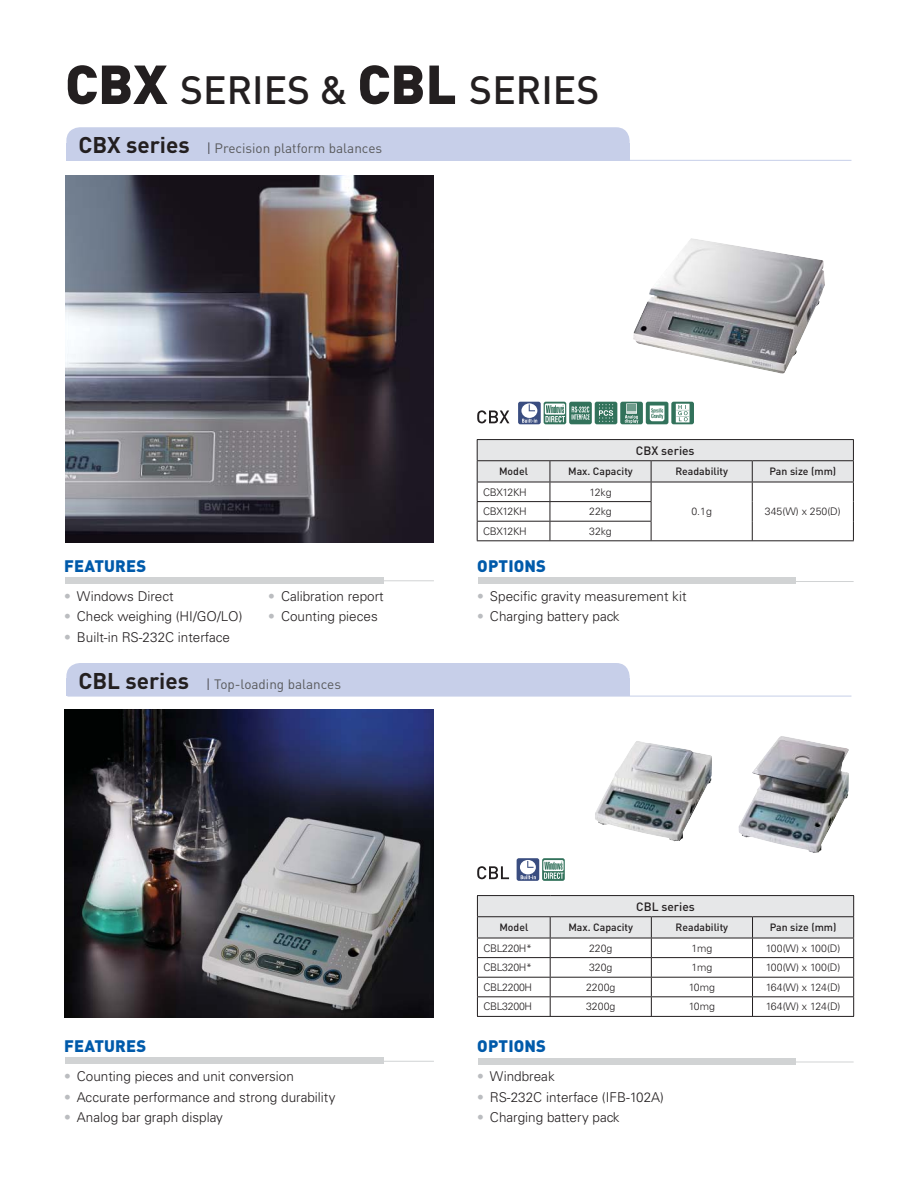
<style>
.page{position:relative;width:918px;height:1188px;background:#fff}
.page>*{position:absolute;margin:0;border:0;box-sizing:border-box;transform-origin:0 0}
.t1{font:500 39px "DIN Pro";color:#231f20}
.t2{font:900 16.5px "DIN Pro";letter-spacing:.01em;color:#005aaa}
.t3{font:300 13.5px "Univers LT Std";color:#231f20}
.t4{font:13.5px "DIN Pro";color:#58595b}
.t5{font:500 12px "DIN Pro";color:#231f20}
.t6{font:300 10.5px "Univers LT Std";letter-spacing:-.03em;color:#231f20}
.t7{font:500 10.5px "DIN Pro";color:#231f20}
.s1{font-weight:900;font-size:54px}
.s2{font-weight:700;font-size:22.5px;color:#231f20}
.s3{font-weight:300;color:#231f20}
.s4{color:#bbbdc0}
</style>
<div class="page">
<div style="left:66px;top:127px;width:564px;height:29px;background:#c7cfe9;border-radius:13px"></div>
<div style="left:66px;top:663px;width:564px;height:28px;background:#c7cfe9;border-radius:13px"></div>
<div style="left:66px;top:143px;width:564px;height:17px;background:#c7cfe9"></div>
<div style="left:66px;top:678px;width:564px;height:18px;background:#c7cfe9"></div>
<hr style="left:67px;top:160px;width:784px;height:1px;background:#c7cfe9">
<hr style="left:67px;top:696px;width:784px;height:1px;background:#c7cfe9">
<hr style="left:66px;top:580px;width:368px;height:1px;background:#d1d3d4">
<hr style="left:66px;top:1061px;width:368px;height:1px;background:#d1d3d4">
<div style="left:65px;top:577px;width:319px;height:6px;background:#d1d3d4"></div>
<div style="left:65px;top:1057px;width:319px;height:7px;background:#d1d3d4"></div>
<hr style="left:483px;top:581px;width:371px;height:1px;background:#d1d3d4">
<hr style="left:483px;top:1062px;width:371px;height:1px;background:#d1d3d4">
<div style="left:478px;top:578px;width:318px;height:6px;background:#d1d3d4"></div>
<div style="left:478px;top:1058px;width:318px;height:7px;background:#d1d3d4"></div>
<hr style="left:477px;top:439px;width:73px;height:1px;background:#231f20">
<hr style="left:550px;top:439px;width:304px;height:1px;background:#231f20">
<svg style="left:477px;top:440px;width:377px;height:100px"></svg>
<hr style="left:477px;top:540px;width:377px;height:1px;background:#231f20">
<img style="left:64px;top:710px;width:370px;height:307px">
<img style="left:633px;top:238px;width:192px;height:136px">
<svg style="left:517px;top:858px;width:48px;height:23px"></svg>
<img style="left:65px;top:175px;width:369px;height:367px">
<svg style="left:519px;top:401px;width:174px;height:24px"></svg>
<svg style="left:518px;top:402px;width:176px;height:22px"></svg>
<img style="left:595px;top:741px;width:117px;height:101px">
<img style="left:738px;top:736px;width:111px;height:117px">
<svg style="left:477px;top:410px;width:32px;height:13px"></svg>
<svg style="left:477px;top:866px;width:32px;height:13px"></svg>
<hr style="left:477px;top:895px;width:73px;height:1px;background:#231f20">
<hr style="left:550px;top:895px;width:304px;height:1px;background:#231f20">
<svg style="left:477px;top:896px;width:377px;height:120px"></svg>
<hr style="left:477px;top:1016px;width:377px;height:1px;background:#231f20">
<h1 class="t1" style="left:65px;top:76px;width:536px"><span class="s1">CBX</span> SERIES &amp; <span class="s1">CBL</span> SERIES</h1>
<p class="t4" style="left:79px;top:143px;width:305px"><span class="s2">CBX series</span> <span class="s3">|</span> Precision platform balances</p>
<p class="t2" style="left:64px;top:560px;width:83px">FEATURES</p>
<p class="t3" style="left:64px;top:589px;width:111px"><span class="s4">•</span> Windows Direct</p>
<p class="t3" style="left:64px;top:610px;width:180px"><span class="s4">•</span> Check weighing (HI/GO/LO)</p>
<p class="t3" style="left:64px;top:630px;width:168px"><span class="s4">•</span> Built-in RS-232C interface</p>
<p class="t3" style="left:268px;top:589px;width:117px"><span class="s4">•</span> Calibration report</p>
<p class="t3" style="left:268px;top:610px;width:111px"><span class="s4">•</span> Counting pieces</p>
<p class="t4" style="left:79px;top:679px;width:264px"><span class="s2">CBL series</span> <span class="s3">|</span> Top-loading balances</p>
<p class="t2" style="left:64px;top:1040px;width:83px">FEATURES</p>
<p class="t3" style="left:64px;top:1070px;width:231px"><span class="s4">•</span> Counting pieces and unit conversion</p>
<p class="t3" style="left:64px;top:1090px;width:273px"><span class="s4">•</span> Accurate performance and strong durability</p>
<p class="t3" style="left:64px;top:1111px;width:160px"><span class="s4">•</span> Analog bar graph display</p>
<p class="t5" style="left:636px;top:446px;width:60px">CBX series</p>
<p class="t7" style="left:499px;top:468px;width:30px">Model</p>
<p class="t7" style="left:568px;top:468px;width:66px">Max. Capacity</p>
<p class="t7" style="left:675px;top:468px;width:54px">Readability</p>
<p class="t7" style="left:769px;top:468px;width:68px">Pan size (mm)</p>
<p class="t6" style="left:483px;top:487px;width:45px">CBX12KH</p>
<p class="t6" style="left:590px;top:487px;width:24px">12kg</p>
<p class="t6" style="left:483px;top:506px;width:45px">CBX12KH</p>
<p class="t6" style="left:589px;top:506px;width:24px">22kg</p>
<p class="t6" style="left:691px;top:506px;width:22px">0.1g</p>
<p class="t6" style="left:765px;top:506px;width:77px">345(W) x 250(D)</p>
<p class="t6" style="left:483px;top:526px;width:45px">CBX12KH</p>
<p class="t6" style="left:589px;top:526px;width:24px">32kg</p>
<p class="t2" style="left:477px;top:560px;width:70px">OPTIONS</p>
<p class="t3" style="left:477px;top:589px;width:211px"><span class="s4">•</span> Specific gravity measurement kit</p>
<p class="t3" style="left:477px;top:610px;width:144px"><span class="s4">•</span> Charging battery pack</p>
<p class="t5" style="left:636px;top:902px;width:60px">CBL series</p>
<p class="t7" style="left:499px;top:924px;width:30px">Model</p>
<p class="t7" style="left:568px;top:924px;width:66px">Max. Capacity</p>
<p class="t7" style="left:676px;top:924px;width:54px">Readability</p>
<p class="t7" style="left:770px;top:924px;width:68px">Pan size (mm)</p>
<p class="t6" style="left:483px;top:943px;width:50px">CBL220H*</p>
<p class="t6" style="left:589px;top:943px;width:25px">220g</p>
<p class="t6" style="left:691px;top:943px;width:23px">1mg</p>
<p class="t6" style="left:766px;top:943px;width:76px">100(W) x 100(D)</p>
<p class="t6" style="left:483px;top:962px;width:50px">CBL320H*</p>
<p class="t6" style="left:589px;top:962px;width:25px">320g</p>
<p class="t6" style="left:691px;top:962px;width:23px">1mg</p>
<p class="t6" style="left:766px;top:962px;width:76px">100(W) x 100(D)</p>
<p class="t6" style="left:483px;top:982px;width:50px">CBL2200H</p>
<p class="t6" style="left:586px;top:982px;width:31px">2200g</p>
<p class="t6" style="left:689px;top:982px;width:28px">10mg</p>
<p class="t6" style="left:766px;top:982px;width:76px">164(W) x 124(D)</p>
<p class="t6" style="left:483px;top:1002px;width:50px">CBL3200H</p>
<p class="t6" style="left:586px;top:1002px;width:31px">3200g</p>
<p class="t6" style="left:689px;top:1002px;width:28px">10mg</p>
<p class="t6" style="left:766px;top:1002px;width:76px">164(W) x 124(D)</p>
<p class="t2" style="left:477px;top:1040px;width:70px">OPTIONS</p>
<p class="t3" style="left:477px;top:1070px;width:79px"><span class="s4">•</span> Windbreak</p>
<p class="t3" style="left:477px;top:1090px;width:188px"><span class="s4">•</span> RS-232C interface (IFB-102A)</p>
<p class="t3" style="left:477px;top:1111px;width:144px"><span class="s4">•</span> Charging battery pack</p>
</div>
